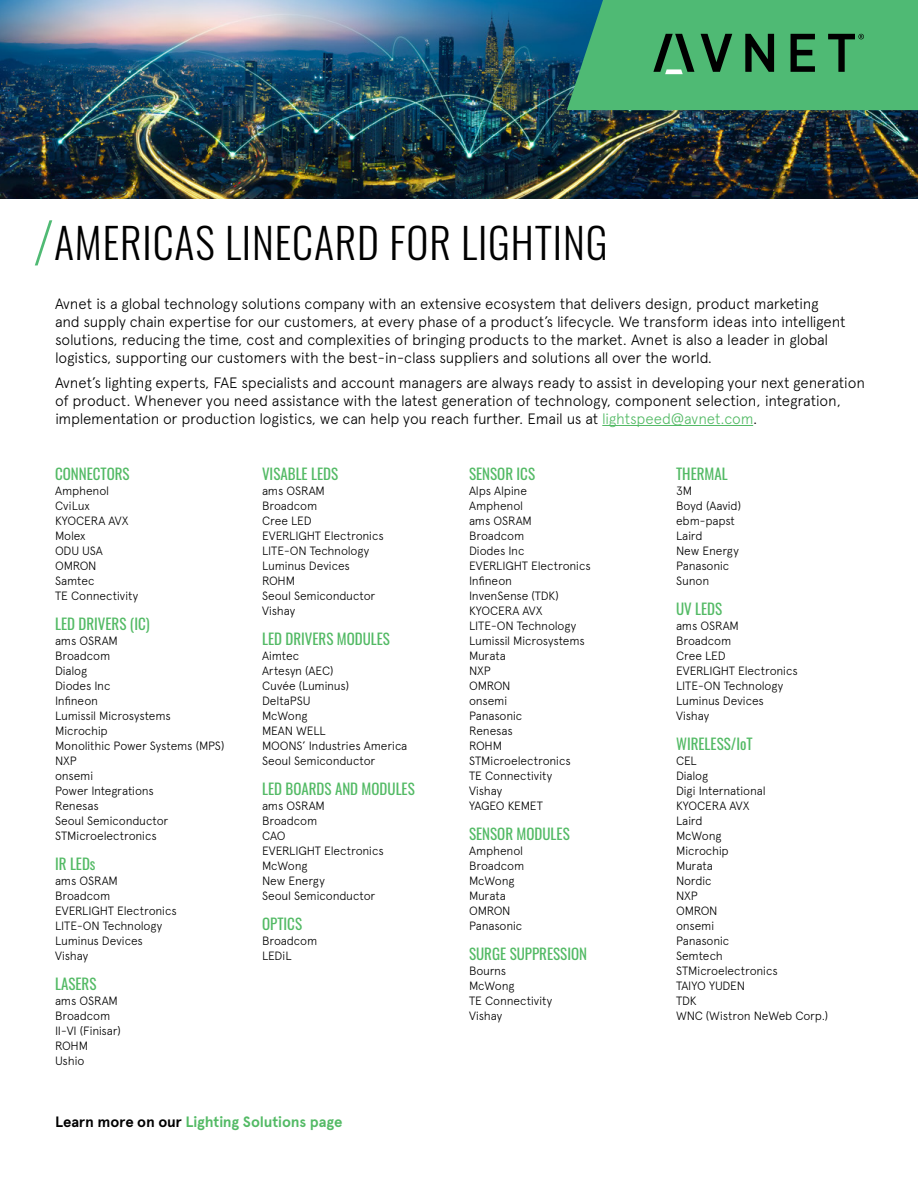
<style>
.page{position:relative;width:918px;height:1188px;background:#fff}
.page>*{position:absolute;margin:0;border:0;box-sizing:border-box;transform-origin:0 0}
.t1{font:300 42px "Oswald";letter-spacing:.02em;color:#000}
.t2{font:300 15px/18px "Apercu Avnet";letter-spacing:-.015em;color:#000}
.t3{font:15px "Oswald";color:#53ba65}
.t4{font:700 15px "Apercu Avnet";letter-spacing:-.005em;color:#53ba65}
.t5{font:300 12px/15px "Apercu Avnet";letter-spacing:-.015em;color:#000}
.s1{color:#53ba65}
.s2{color:#000}
</style>
<div class="page">
<img style="left:0;top:0;width:918px;height:199px">
<svg style="left:35px;top:220px;width:17px;height:45px"></svg>
<svg style="left:567px;top:0;width:351px;height:110px;background:#45a76d"></svg>
<hr style="left:602px;top:425px;width:151px;height:1px;background:#53ba65">
<h1 class="t1" style="left:54px;top:206px;width:555px">AMERICAS LINECARD FOR LIGHTING</h1>
<p class="t2" style="left:55px;top:294px;width:792px">Avnet is a global technology solutions company with an extensive ecosystem that delivers design, product marketing and supply chain expertise for our customers, at every phase of a product’s lifecycle. We transform ideas into intelligent solutions, reducing the time, cost and complexities of bringing products to the market. Avnet is also a leader in global logistics, supporting our customers with the best-in-class suppliers and solutions all over the world.</p>
<p class="t2" style="left:55px;top:372px;width:811px">Avnet’s lighting experts, FAE specialists and account managers are always ready to assist in developing your next generation of product. Whenever you need assistance with the latest generation of technology, component selection, integration, implementation or production logistics, we can help you reach further. Email us at <span class="s1">lightspeed@avnet.com</span>.</p>
<p class="t3" style="left:55px;top:461px;width:76px">CONNECTORS</p>
<p class="t5" style="left:55px;top:482px;width:85px">Amphenol<br>CviLux<br>KYOCERA AVX<br>Molex<br>ODU USA<br>OMRON<br>Samtec<br>TE Connectivity</p>
<p class="t3" style="left:55px;top:611px;width:96px">LED DRIVERS (IC)</p>
<p class="t5" style="left:55px;top:632px;width:171px">ams OSRAM<br>Broadcom<br>Dialog<br>Diodes Inc<br>Infineon<br>Lumissil Microsystems<br>Microchip<br>Monolithic Power Systems (MPS)<br>NXP<br>onsemi<br>Power Integrations<br>Renesas<br>Seoul Semiconductor<br>STMicroelectronics</p>
<p class="t3" style="left:55px;top:851px;width:42px">IR LEDs</p>
<p class="t5" style="left:55px;top:872px;width:123px">ams OSRAM<br>Broadcom<br>EVERLIGHT Electronics<br>LITE-ON Technology<br>Luminus Devices<br>Vishay</p>
<p class="t3" style="left:55px;top:971px;width:43px">LASERS</p>
<p class="t5" style="left:55px;top:992px;width:67px">ams OSRAM<br>Broadcom<br>II-VI (Finisar)<br>ROHM<br>Ushio</p>
<p class="t3" style="left:262px;top:461px;width:78px">VISABLE LEDS</p>
<p class="t5" style="left:262px;top:482px;width:123px">ams OSRAM<br>Broadcom<br>Cree LED<br>EVERLIGHT Electronics<br>LITE-ON Technology<br>Luminus Devices<br>ROHM<br>Seoul Semiconductor<br>Vishay</p>
<p class="t3" style="left:262px;top:626px;width:129px">LED DRIVERS MODULES</p>
<p class="t5" style="left:262px;top:647px;width:147px">Aimtec<br>Artesyn (AEC)<br>Cuvée (Luminus)<br>DeltaPSU<br>McWong<br>MEAN WELL<br>MOONS’ Industries America<br>Seoul Semiconductor</p>
<p class="t3" style="left:262px;top:776px;width:154px">LED BOARDS AND MODULES</p>
<p class="t5" style="left:262px;top:797px;width:123px">ams OSRAM<br>Broadcom<br>CAO<br>EVERLIGHT Electronics<br>McWong<br>New Energy<br>Seoul Semiconductor</p>
<p class="t3" style="left:262px;top:911px;width:42px">OPTICS</p>
<p class="t5" style="left:262px;top:932px;width:57px">Broadcom<br>LEDiL</p>
<p class="t4" style="left:55px;top:1111px;width:289px"><span class="s2">Learn more on our</span> Lighting Solutions page</p>
<p class="t3" style="left:469px;top:461px;width:68px">SENSOR ICS</p>
<p class="t5" style="left:469px;top:482px;width:123px">Alps Alpine<br>Amphenol<br>ams OSRAM<br>Broadcom<br>Diodes Inc<br>EVERLIGHT Electronics<br>Infineon<br>InvenSense (TDK)<br>KYOCERA AVX<br>LITE-ON Technology<br>Lumissil Microsystems<br>Murata<br>NXP<br>OMRON<br>onsemi<br>Panasonic<br>Renesas<br>ROHM<br>STMicroelectronics<br>TE Connectivity<br>Vishay<br>YAGEO KEMET</p>
<p class="t3" style="left:469px;top:821px;width:102px">SENSOR MODULES</p>
<p class="t5" style="left:469px;top:842px;width:57px">Amphenol<br>Broadcom<br>McWong<br>Murata<br>OMRON<br>Panasonic</p>
<p class="t3" style="left:469px;top:941px;width:120px">SURGE SUPPRESSION</p>
<p class="t5" style="left:469px;top:962px;width:85px">Bourns<br>McWong<br>TE Connectivity<br>Vishay</p>
<p class="t3" style="left:676px;top:461px;width:53px">THERMAL</p>
<p class="t5" style="left:676px;top:482px;width:67px">3M<br>Boyd (Aavid) ebm-papst<br>Laird<br>New Energy<br>Panasonic<br>Sunon</p>
<p class="t3" style="left:676px;top:596px;width:48px">UV LEDS</p>
<p class="t5" style="left:676px;top:617px;width:123px">ams OSRAM<br>Broadcom<br>Cree LED<br>EVERLIGHT Electronics<br>LITE-ON Technology<br>Luminus Devices<br>Vishay</p>
<p class="t3" style="left:676px;top:731px;width:78px">WIRELESS/IoT</p>
<p class="t5" style="left:676px;top:752px;width:154px">CEL<br>Dialog<br>Digi International<br>KYOCERA AVX<br>Laird<br>McWong<br>Microchip<br>Murata<br>Nordic<br>NXP<br>OMRON<br>onsemi<br>Panasonic<br>Semtech<br>STMicroelectronics<br>TAIYO YUDEN<br>TDK<br>WNC (Wistron NeWeb Corp.)</p>
</div>
